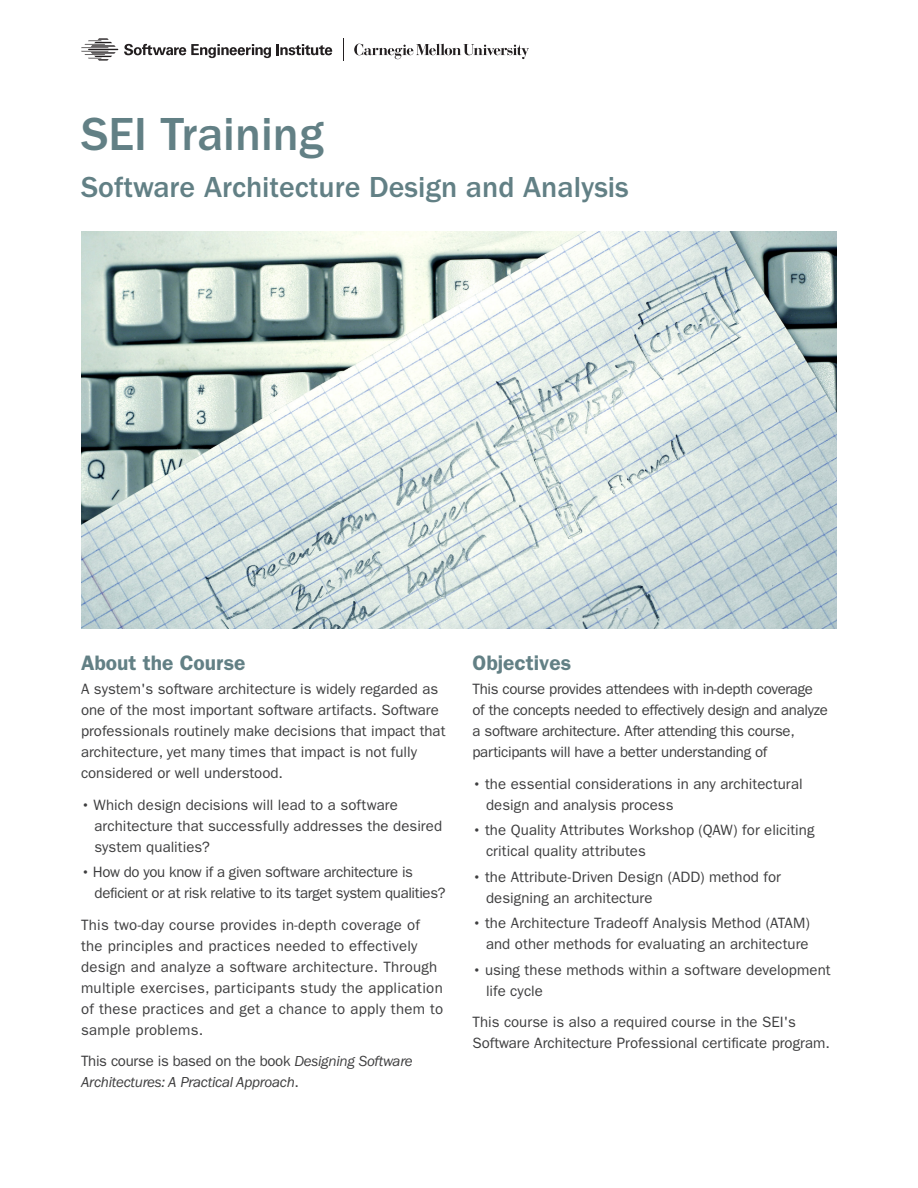
<style>
.page{position:relative;width:918px;height:1188px;background:#fff}
.page>*{position:absolute;margin:0;border:0;box-sizing:border-box;transform-origin:0 0}
.H1_Primary_Title_32{font:500 48px "ITC Franklin Gothic Std";color:#628085}
.H2_Secondary_Title_2{font:500 30px "ITC Franklin Gothic Std";color:#628085}
.H3_Section_Title_14{font:600 21px "ITC Franklin Gothic Std";color:#628085}
.B1_Body_10_14{font:15px/21px "ITC Franklin Gothic Std";color:#3e3e3f}
.B1_Body_10_14-2{font:15px/21px "ITC Franklin Gothic Std";letter-spacing:-.02em;color:#3e3e3f}
.B1_Body_10_14-3{font:15px/21px "ITC Franklin Gothic Std";letter-spacing:.02em;color:#3e3e3f}
.B1_Body_10_14-4{font:italic 15px/21px "ITC Franklin Gothic Std";letter-spacing:-.02em;color:#3e3e3f}
.s1{font-weight:500}
.s2{font-style:normal}
</style>
<div class="page">
<svg style="left:124px;top:44px;width:208px;height:14px"></svg>
<svg style="left:343px;top:38px;width:1px;height:23px"></svg>
<svg style="left:81px;top:38px;width:37px;height:23px"></svg>
<svg style="left:354px;top:44px;width:175px;height:15px"></svg>
<img style="left:81px;top:231px;width:756px;height:398px">
<p class="H1_Primary_Title_32" style="left:81px;top:107px;width:244px">SEI Training</p>
<p class="H2_Secondary_Title_2" style="left:81px;top:171px;width:549px">Software Architecture Design and Analysis</p>
<p class="H3_Section_Title_14" style="left:81px;top:651px;width:166px">About the Course</p>
<p class="B1_Body_10_14" style="left:81px;top:679px;width:366px">A system's software architecture is widely regarded as one of the most important software artifacts. Software professionals routinely make decisions that impact that architecture, yet many times that impact is not fully considered or well understood.</p>
<p class="B1_Body_10_14" style="left:94px;top:794px;width:349px;text-indent:-14px"><span class="s1">•</span> Which design decisions will lead to a software architecture that successfully addresses the desired system qualities?</p>
<p class="B1_Body_10_14-2" style="left:94px;top:862px;width:353px;text-indent:-14px"><span class="s1">•</span> How do you know if a given software architecture is deficient or at risk relative to its target system qualities?</p>
<p class="B1_Body_10_14-3" style="left:81px;top:914px;width:364px">This two-day course provides in-depth coverage of the principles and practices needed to effectively design and analyze a software architecture. Through multiple exercises, participants study the application of these practices and get a chance to apply them to sample problems.</p>
<p class="B1_Body_10_14-4" style="left:81px;top:1051px;width:333px"><span class="s2">This course is based on the book</span> Designing Software<br>Architectures: A Practical Approach<span class="s2">.</span></p>
<p class="H3_Section_Title_14" style="left:472px;top:651px;width:100px">Objectives</p>
<p class="B1_Body_10_14-2" style="left:472px;top:679px;width:357px">This course provides attendees with in-depth coverage of the concepts needed to effectively design and analyze a software architecture. After attending this course, participants will have a better understanding of</p>
<p class="B1_Body_10_14" style="left:486px;top:773px;width:318px;text-indent:-14px"><span class="s1">•</span> the essential considerations in any architectural design and analysis process</p>
<p class="B1_Body_10_14" style="left:486px;top:820px;width:330px;text-indent:-14px"><span class="s1">•</span> the Quality Attributes Workshop (QAW) for eliciting critical quality attributes</p>
<p class="B1_Body_10_14" style="left:486px;top:866px;width:297px;text-indent:-14px"><span class="s1">•</span> the Attribute-Driven Design (ADD) method for designing an architecture</p>
<p class="B1_Body_10_14" style="left:472px;top:913px;width:339px;text-align:right"><span class="s1">•</span> the Architecture Tradeoff Analysis Method (ATAM) and other methods for evaluating an architecture</p>
<p class="B1_Body_10_14" style="left:486px;top:959px;width:346px;text-indent:-14px"><span class="s1">•</span> using these methods within a software development life cycle</p>
<p class="B1_Body_10_14" style="left:472px;top:1012px;width:359px">This course is also a required course in the SEI's<br>Software Architecture Professional certificate program.</p>
</div>
